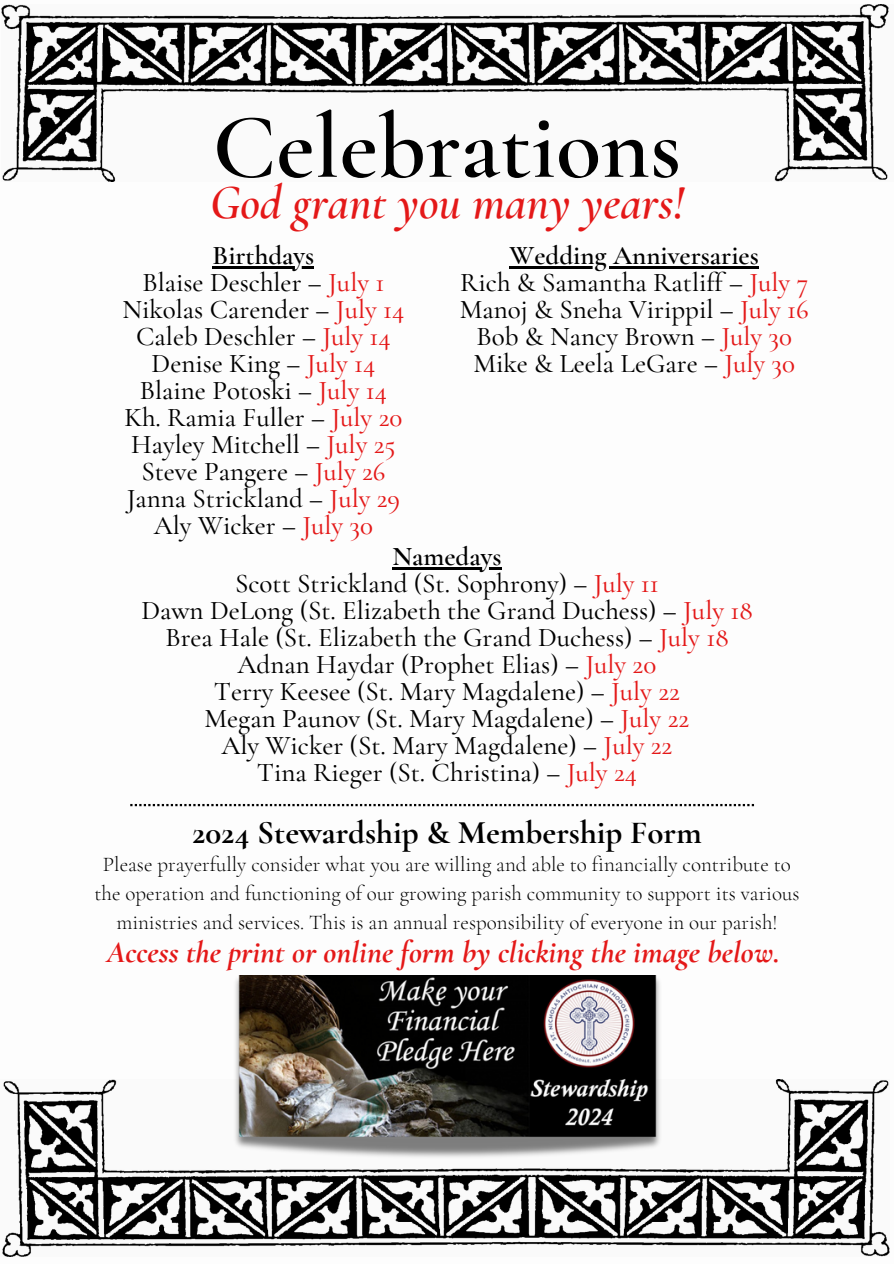
<style>
.page{position:relative;width:894px;height:1264px;background:#fff}
.page>*{position:absolute;margin:0;border:0;box-sizing:border-box;transform-origin:0 0}
.t1{font:600 93px "Cormorant Garamond";color:#000}
.t2{font:italic 600 48px "Cormorant Garamond";color:#e41818}
.t3{font:700 33px "Cormorant Garamond";color:#000}
.t4{font:italic 700 31.5px "Cormorant Garamond";color:#e41818}
.t5{font:500 27px/27px "Cormorant Garamond";color:#000;text-align:center}
.t6{font:300 21px/29.2px "Cormorant Garamond";color:#000;text-align:center}
.s1{font-weight:600}
.s2{color:#e41818}
</style>
<div class="page">
<img style="left:1px;top:4px;width:888px;height:177px">
<img style="left:2px;top:1079px;width:887px;height:177px">
<img style="left:204px;top:975px;width:485px;height:183px">
<hr style="left:212px;top:266px;width:102px;height:2px;background:#000">
<hr style="left:392px;top:567px;width:109px;height:2px;background:#000">
<hr style="left:509px;top:266px;width:249px;height:2px;background:#000">
<svg style="left:130px;top:804px;width:623px;height:2px"></svg>
<h1 class="t1" style="left:213px;top:91px;width:470px">Celebrations</h1>
<h2 class="t2" style="left:210px;top:173px;width:475px">God grant you many years!</h2>
<h3 class="t5" style="left:122px;top:241px;width:283px"><span class="s1">Birthdays<br></span>Blaise Deschler – <span class="s2">July 1<br></span>Nikolas Carender – <span class="s2">July 14<br></span>Caleb Deschler – <span class="s2">July 14<br></span>Denise King – <span class="s2">July 14<br></span>Blaine Potoski – <span class="s2">July 14<br></span>Kh. Ramia Fuller – <span class="s2">July 20<br></span>Hayley Mitchell – <span class="s2">July 25<br></span>Steve Pangere – <span class="s2">July 26<br></span>Janna Strickland – <span class="s2">July 29<br></span>Aly Wicker – <span class="s2">July 30</span></h3>
<p class="t5" style="left:141px;top:543px;width:612px"><span class="s1">Namedays<br></span>Scott Strickland (St. Sophrony) – <span class="s2">July 11<br></span>Dawn DeLong (St. Elizabeth the Grand Duchess) – <span class="s2">July 18<br></span>Brea Hale (St. Elizabeth the Grand Duchess) – <span class="s2">July 18<br></span>Adnan Haydar (Prophet Elias) – <span class="s2">July 20<br></span>Terry Keesee (St. Mary Magdalene) – <span class="s2">July 22<br></span>Megan Paunov (St. Mary Magdalene) – <span class="s2">July 22<br></span>Aly Wicker (St. Mary Magdalene) – <span class="s2">July 22<br></span>Tina Rieger (St. Christina) – <span class="s2">July 24</span></p>
<h3 class="t5" style="left:459px;top:241px;width:350px"><span class="s1">Wedding Anniversaries<br></span>Rich &amp; Samantha Ratliff – <span class="s2">July 7<br></span>Manoj &amp; Sneha Virippil – <span class="s2">July 16<br></span>Bob &amp; Nancy Brown – <span class="s2">July 30<br></span>Mike &amp; Leela LeGare – <span class="s2">July 30</span></h3>
<h4 class="t3" style="left:192px;top:813px;width:511px">2024 Stewardship &amp; Membership Form</h4>
<h4 class="t6" style="left:94px;top:849px;width:706px">Please prayerfully consider what you are willing and able to financially contribute to the operation and functioning of our growing parish community to support its various ministries and services. This is an annual responsibility of everyone in our parish!</h4>
<h4 class="t4" style="left:106px;top:933px;width:674px">Access the print or online form by clicking the image below.</h4>
</div>
